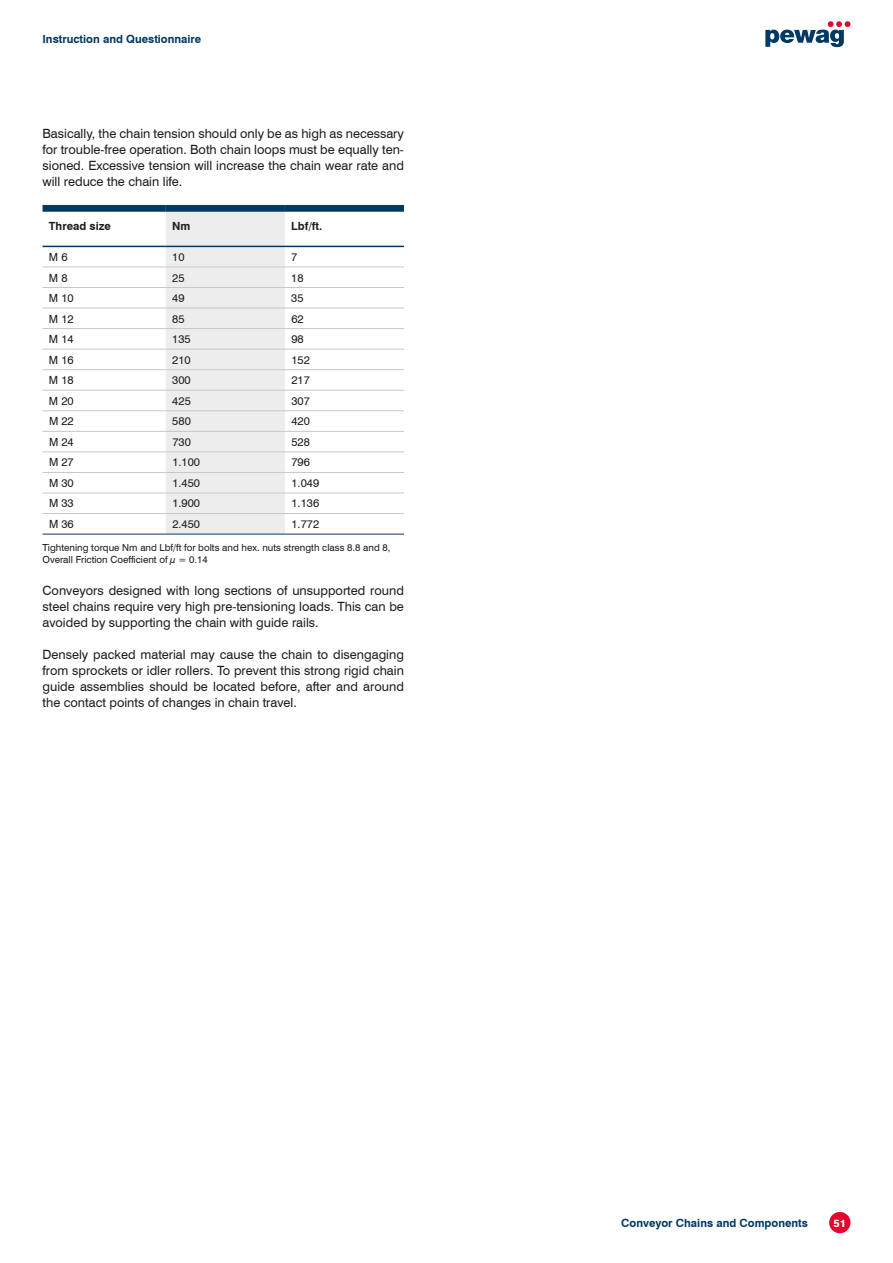
<style>
.page{position:relative;width:893px;height:1263px;background:#fff}
.page>*{position:absolute;margin:0;border:0;box-sizing:border-box;transform-origin:0 0}
.t1{font:12.75px/15.9px "Swiss 721 BT";color:#1d1d1b;text-align:justify}
.t2{font:11.25px "Swiss 721 BT";color:#1d1d1b}
.t3{font:700 11.25px "Swiss 721 BT";color:#003964}
.t4{font:700 11.25px "Swiss 721 BT";color:#1d1d1b}
.t5{font:800 10.5px "Swiss 721 BT";color:#fff}
.t6{font:9.75px/11.7px "Swiss 721 BT";color:#1d1d1b}
</style>
<div class="page">
<div style="left:829px;top:1212px;width:21px;height:21px;background:#e4042e;border-radius:50%"></div>
<svg style="left:765px;top:21px;width:85px;height:26px"></svg>
<div style="left:166px;top:212px;width:119px;height:322px;background:#ededed"></div>
<hr style="left:43px;top:534px;width:123px;height:1px;background:#003964">
<hr style="left:166px;top:534px;width:119px;height:1px;background:#003964">
<hr style="left:285px;top:534px;width:119px;height:1px;background:#003964">
<div style="left:43px;top:205px;width:123px;height:7px;background:#003964"></div>
<div style="left:166px;top:205px;width:119px;height:7px;background:#003964"></div>
<div style="left:285px;top:205px;width:119px;height:7px;background:#003964"></div>
<hr style="left:43px;top:246px;width:123px;height:1px;background:#003964">
<hr style="left:166px;top:246px;width:119px;height:1px;background:#003964">
<hr style="left:285px;top:246px;width:119px;height:1px;background:#003964">
<hr style="left:43px;top:267px;width:123px;height:1px;background:#c7c7c6">
<hr style="left:166px;top:267px;width:119px;height:1px;background:#c7c7c6">
<hr style="left:285px;top:267px;width:119px;height:1px;background:#c7c7c6">
<hr style="left:43px;top:287px;width:123px;height:1px;background:#c7c7c6">
<hr style="left:166px;top:287px;width:119px;height:1px;background:#c7c7c6">
<hr style="left:285px;top:287px;width:119px;height:1px;background:#c7c7c6">
<hr style="left:43px;top:308px;width:123px;height:1px;background:#c7c7c6">
<hr style="left:166px;top:308px;width:119px;height:1px;background:#c7c7c6">
<hr style="left:285px;top:308px;width:119px;height:1px;background:#c7c7c6">
<hr style="left:43px;top:328px;width:123px;height:1px;background:#c7c7c6">
<hr style="left:166px;top:328px;width:119px;height:1px;background:#c7c7c6">
<hr style="left:285px;top:328px;width:119px;height:1px;background:#c7c7c6">
<hr style="left:43px;top:349px;width:123px;height:1px;background:#c7c7c6">
<hr style="left:166px;top:349px;width:119px;height:1px;background:#c7c7c6">
<hr style="left:285px;top:349px;width:119px;height:1px;background:#c7c7c6">
<hr style="left:43px;top:369px;width:123px;height:1px;background:#c7c7c6">
<hr style="left:166px;top:369px;width:119px;height:1px;background:#c7c7c6">
<hr style="left:285px;top:369px;width:119px;height:1px;background:#c7c7c6">
<hr style="left:43px;top:390px;width:123px;height:1px;background:#c7c7c6">
<hr style="left:166px;top:390px;width:119px;height:1px;background:#c7c7c6">
<hr style="left:285px;top:390px;width:119px;height:1px;background:#c7c7c6">
<hr style="left:43px;top:410px;width:123px;height:1px;background:#c7c7c6">
<hr style="left:166px;top:410px;width:119px;height:1px;background:#c7c7c6">
<hr style="left:285px;top:410px;width:119px;height:1px;background:#c7c7c6">
<hr style="left:43px;top:431px;width:123px;height:1px;background:#c7c7c6">
<hr style="left:166px;top:431px;width:119px;height:1px;background:#c7c7c6">
<hr style="left:285px;top:431px;width:119px;height:1px;background:#c7c7c6">
<hr style="left:43px;top:452px;width:123px;height:1px;background:#c7c7c6">
<hr style="left:166px;top:452px;width:119px;height:1px;background:#c7c7c6">
<hr style="left:285px;top:452px;width:119px;height:1px;background:#c7c7c6">
<hr style="left:43px;top:472px;width:123px;height:1px;background:#c7c7c6">
<hr style="left:166px;top:472px;width:119px;height:1px;background:#c7c7c6">
<hr style="left:285px;top:472px;width:119px;height:1px;background:#c7c7c6">
<hr style="left:43px;top:493px;width:123px;height:1px;background:#c7c7c6">
<hr style="left:166px;top:493px;width:119px;height:1px;background:#c7c7c6">
<hr style="left:285px;top:493px;width:119px;height:1px;background:#c7c7c6">
<hr style="left:43px;top:513px;width:123px;height:1px;background:#c7c7c6">
<hr style="left:166px;top:513px;width:119px;height:1px;background:#c7c7c6">
<hr style="left:285px;top:513px;width:119px;height:1px;background:#c7c7c6">
<p class="t3" style="left:43px;top:32px;width:160px">Instruction and Questionnaire</p>
<p class="t1" style="left:43px;top:126px;width:363px">Basically, the chain tension should only be as high as necessary for trouble-free operation. Both chain loops must be equally ten&shy;sioned. Excessive tension will increase the chain wear rate and will reduce the chain life.</p>
<p class="t4" style="left:49px;top:219px;width:63px">Thread size</p>
<p class="t4" style="left:172px;top:219px;width:20px">Nm</p>
<p class="t4" style="left:291px;top:219px;width:33px">Lbf/ft.</p>
<p class="t2" style="left:49px;top:250px;width:20px">M 6</p>
<p class="t2" style="left:172px;top:250px;width:14px">10</p>
<p class="t2" style="left:291px;top:250px;width:8px">7</p>
<p class="t2" style="left:49px;top:271px;width:20px">M 8</p>
<p class="t2" style="left:172px;top:271px;width:14px">25</p>
<p class="t2" style="left:291px;top:271px;width:14px">18</p>
<p class="t2" style="left:49px;top:291px;width:26px">M 10</p>
<p class="t2" style="left:172px;top:291px;width:14px">49</p>
<p class="t2" style="left:291px;top:291px;width:14px">35</p>
<p class="t2" style="left:49px;top:312px;width:26px">M 12</p>
<p class="t2" style="left:172px;top:312px;width:14px">85</p>
<p class="t2" style="left:291px;top:312px;width:14px">62</p>
<p class="t2" style="left:49px;top:332px;width:26px">M 14</p>
<p class="t2" style="left:172px;top:332px;width:20px">135</p>
<p class="t2" style="left:291px;top:332px;width:14px">98</p>
<p class="t2" style="left:49px;top:353px;width:26px">M 16</p>
<p class="t2" style="left:172px;top:353px;width:20px">210</p>
<p class="t2" style="left:291px;top:353px;width:20px">152</p>
<p class="t2" style="left:49px;top:373px;width:26px">M 18</p>
<p class="t2" style="left:172px;top:373px;width:20px">300</p>
<p class="t2" style="left:291px;top:373px;width:20px">217</p>
<p class="t2" style="left:49px;top:394px;width:26px">M 20</p>
<p class="t2" style="left:172px;top:394px;width:20px">425</p>
<p class="t2" style="left:291px;top:394px;width:20px">307</p>
<p class="t2" style="left:49px;top:414px;width:26px">M 22</p>
<p class="t2" style="left:172px;top:414px;width:20px">580</p>
<p class="t2" style="left:291px;top:414px;width:20px">420</p>
<p class="t2" style="left:49px;top:435px;width:26px">M 24</p>
<p class="t2" style="left:172px;top:435px;width:20px">730</p>
<p class="t2" style="left:291px;top:435px;width:20px">528</p>
<p class="t2" style="left:49px;top:456px;width:26px">M 27</p>
<p class="t2" style="left:172px;top:456px;width:29px">1.100</p>
<p class="t2" style="left:291px;top:456px;width:20px">796</p>
<p class="t2" style="left:49px;top:476px;width:26px">M 30</p>
<p class="t2" style="left:172px;top:476px;width:29px">1.450</p>
<p class="t2" style="left:291px;top:476px;width:29px">1.049</p>
<p class="t2" style="left:49px;top:497px;width:26px">M 33</p>
<p class="t2" style="left:172px;top:497px;width:29px">1.900</p>
<p class="t2" style="left:291px;top:497px;width:29px">1.136</p>
<p class="t2" style="left:49px;top:517px;width:26px">M 36</p>
<p class="t2" style="left:172px;top:517px;width:29px">2.450</p>
<p class="t2" style="left:291px;top:517px;width:29px">1.772</p>
<p class="t6" style="left:43px;top:541px;width:350px">Tightening torque Nm and Lbf/ft for bolts and hex. nuts strength class 8.8 and 8,<br>Overall Friction Coefficient of µ = 0.14</p>
<p class="t1" style="left:43px;top:583px;width:363px">Conveyors designed with long sections of unsupported round steel chains require very high pre-tensioning loads. This can be avoided by supporting the chain with guide rails.</p>
<p class="t1" style="left:43px;top:646px;width:363px">Densely packed material may cause the chain to disengaging from sprockets or idler rollers. To prevent this strong rigid chain guide assemblies should be located before, after and around the contact points of changes in chain travel.</p>
<p class="t3" style="left:621px;top:1216px;width:188px">Conveyor Chains and Components</p>
<p class="t5" style="left:834px;top:1216px;width:14px">51</p>
</div>
